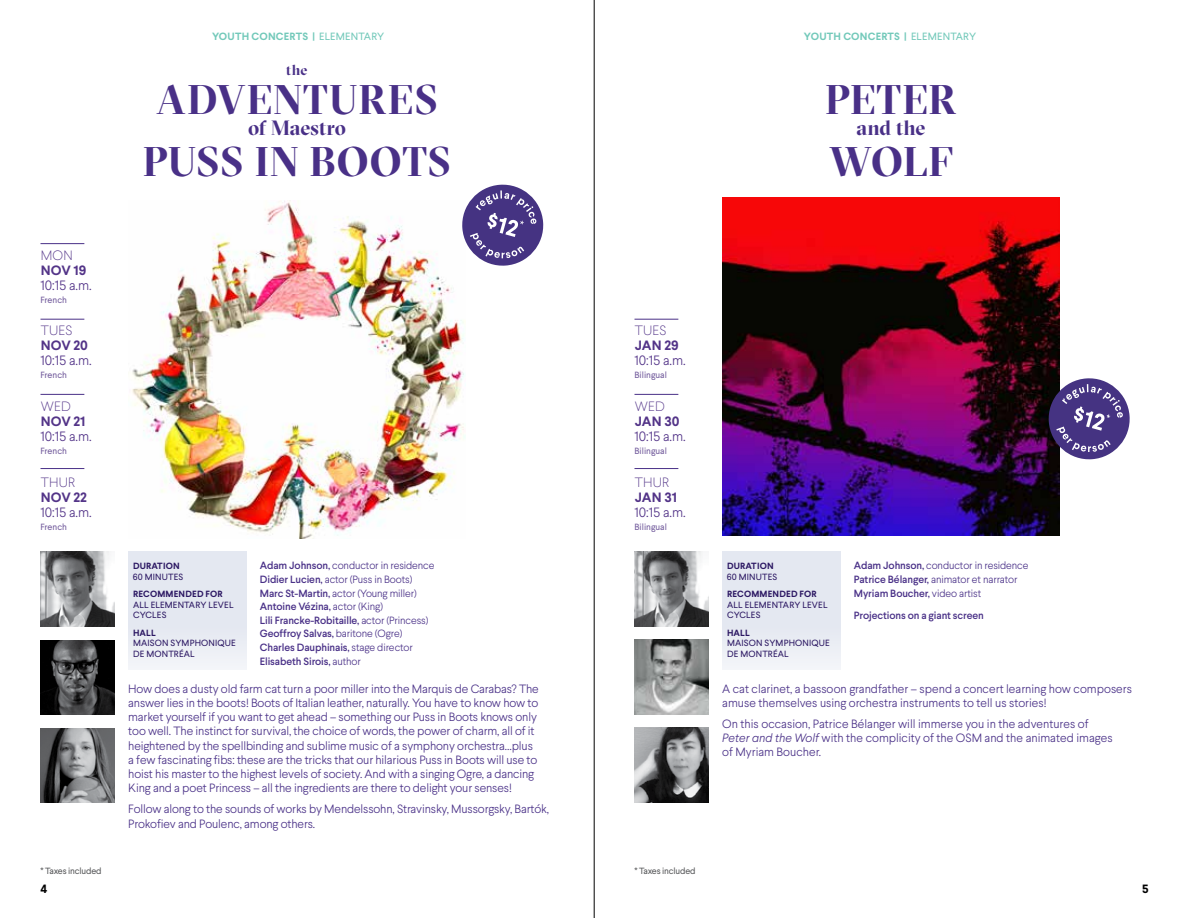
<style>
.page{position:relative;width:1188px;height:918px;background:#fff}
.page>*{position:absolute;margin:0;border:0;box-sizing:border-box;transform-origin:0 0}
.t1{font:700 41.25px "GT Sectra Display";letter-spacing:.035em;color:#493087}
.t2{font:700 20.7px "GT Sectra Display";letter-spacing:-.005em;color:#493087}
.t3{font:700 14.4px "GT Sectra Display";color:#493087}
.t4{font:300 13.5px "Larsseit";color:#533488}
.t5{font:700 13.5px "Larsseit";color:#533488}
.t6{font:100 13.5px "Larsseit";letter-spacing:.02em;color:#533488}
.t7{font:300 12px/14.2px "Larsseit";letter-spacing:-.01em;color:#493087}
.t8{font:700 12px "Larsseit";color:#000}
.t9{font:500 10.5px/13.6px "Larsseit";letter-spacing:-.01em;color:#493087}
.t10{font:300 10.5px/13.6px "Larsseit";letter-spacing:-.01em;color:#493087}
.t11{font:700 10.5px "Larsseit";letter-spacing:.02em;color:#73c9ba}
.t12{font:9px/10.5px "Larsseit";letter-spacing:.02em;color:#2c1863}
.t13{font:700 9px "Larsseit";letter-spacing:.02em;color:#2c1863}
.t14{font:9px "Larsseit";color:#725b9c}
.t15{font:9px "Larsseit";letter-spacing:-.02em;color:#58595b}
.s1{font-weight:400}
.s2{font-weight:300}
.s3{font-weight:500}
.s4{font-style:italic}
</style>
<div class="page">
<div style="left:128px;top:552px;width:118px;height:118px;background:#e4e8f1"></div>
<img style="left:132px;top:201px;width:334px;height:337px">
<hr style="left:40px;top:243px;width:44px;height:1px;background:#493087">
<hr style="left:40px;top:394px;width:44px;height:1px;background:#493087">
<hr style="left:40px;top:468px;width:44px;height:1px;background:#493087">
<hr style="left:40px;top:319px;width:44px;height:1px;background:#493087">
<img style="left:40px;top:728px;width:75px;height:74px">
<img style="left:40px;top:640px;width:75px;height:75px">
<img style="left:40px;top:552px;width:75px;height:74px">
<img style="left:722px;top:198px;width:338px;height:337px">
<hr style="left:634px;top:394px;width:44px;height:1px;background:#493087">
<hr style="left:634px;top:468px;width:44px;height:1px;background:#493087">
<hr style="left:634px;top:319px;width:44px;height:1px;background:#493087">
<img style="left:634px;top:640px;width:75px;height:74px">
<div style="left:722px;top:552px;width:118px;height:118px;background:#e4e8f1"></div>
<hr style="left:594px;top:0;width:1px;height:918px;background:#000">
<img style="left:634px;top:552px;width:75px;height:74px">
<svg style="left:461px;top:184px;width:83px;height:83px"></svg>
<svg style="left:1047px;top:377px;width:83px;height:84px"></svg>
<img style="left:634px;top:728px;width:75px;height:74px">
<p class="t11" style="left:212px;top:30px;width:174px">YOUTH CONCERTS | <span class="s1">ELEMENTARY</span></p>
<p class="t3" style="left:286px;top:61px;width:23px">the</p>
<h1 class="t1" style="left:157px;top:75px;width:282px">ADVENTURES</h1>
<h2 class="t2" style="left:248px;top:116px;width:99px">of Maestro</h2>
<h1 class="t1" style="left:143px;top:137px;width:309px">PUSS IN BOOTS</h1>
<p class="t6" style="left:41px;top:247px;width:34px">MON</p>
<p class="t5" style="left:41px;top:262px;width:47px">NOV 19</p>
<p class="t4" style="left:40px;top:277px;width:53px">10:15 a.m.</p>
<p class="t6" style="left:41px;top:322px;width:33px">TUES</p>
<p class="t5" style="left:41px;top:336px;width:49px">NOV 20</p>
<p class="t4" style="left:40px;top:352px;width:53px">10:15 a.m.</p>
<p class="t6" style="left:41px;top:398px;width:32px">WED</p>
<p class="t5" style="left:41px;top:412px;width:46px">NOV 21</p>
<p class="t4" style="left:40px;top:427px;width:53px">10:15 a.m.</p>
<p class="t6" style="left:41px;top:474px;width:36px">THUR</p>
<p class="t5" style="left:41px;top:488px;width:48px">NOV 22</p>
<p class="t4" style="left:40px;top:504px;width:53px">10:15 a.m.</p>
<p class="t14" style="left:40px;top:294px;width:28px">French</p>
<p class="t14" style="left:40px;top:369px;width:28px">French</p>
<p class="t14" style="left:40px;top:445px;width:28px">French</p>
<p class="t14" style="left:40px;top:521px;width:28px">French</p>
<p class="t15" style="left:40px;top:865px;width:63px">* Taxes included</p>
<p class="t13" style="left:133px;top:560px;width:48px">DURATION</p>
<p class="t12" style="left:133px;top:571px;width:52px">60 MINUTES</p>
<p class="t13" style="left:133px;top:588px;width:91px">RECOMMENDED FOR</p>
<p class="t12" style="left:133px;top:599px;width:102px">ALL ELEMENTARY LEVEL<br>CYCLES</p>
<p class="t13" style="left:133px;top:627px;width:24px">HALL</p>
<p class="t12" style="left:133px;top:638px;width:104px">MAISON SYMPHONIQUE<br>DE MONTRÉAL</p>
<p class="t9" style="left:260px;top:559px;width:176px">Adam Johnson, <span class="s2">conductor in residence </span>Didier Lucien, <span class="s2">actor (Puss in Boots)<br></span>Marc St-Martin, <span class="s2">actor (Young miller)<br></span>Antoine Vézina, <span class="s2">actor (King)<br></span>Lili Francke-Robitaille, <span class="s2">actor (Princess)<br></span>Geoffroy Salvas, <span class="s2">baritone (Ogre)<br></span>Charles Dauphinais, <span class="s2">stage director </span>Elisabeth Sirois, <span class="s2">author</span></p>
<p class="t7" style="left:128px;top:681px;width:412px">How does a dusty old farm cat turn a poor miller into the Marquis de Carabas? The answer lies in the boots! Boots of Italian leather, naturally. You have to know how to market yourself if you want to get ahead – something our Puss in Boots knows only too well. The instinct for survival, the choice of words, the power of charm, all of it heightened by the spellbinding and sublime music of a symphony orchestra…plus a few fascinating fibs: these are the tricks that our hilarious Puss in Boots will use to hoist his master to the highest levels of society. And with a singing Ogre, a dancing King and a poet Princess – all the ingredients are there to delight your senses!</p>
<p class="t7" style="left:128px;top:802px;width:422px">Follow along to the sounds of works by Mendelssohn, Stravinsky, Mussorgsky, Bartók,<br>Prokofiev and Poulenc, among others.</p>
<p class="t11" style="left:804px;top:30px;width:174px">YOUTH CONCERTS | <span class="s1">ELEMENTARY</span></p>
<h1 class="t1" style="left:826px;top:75px;width:132px">PETER</h1>
<h2 class="t2" style="left:857px;top:116px;width:70px">and the</h2>
<h1 class="t1" style="left:829px;top:137px;width:125px">WOLF</h1>
<p class="t6" style="left:635px;top:322px;width:33px">TUES</p>
<p class="t5" style="left:635px;top:336px;width:45px">JAN 29</p>
<p class="t4" style="left:634px;top:352px;width:53px">10:15 a.m.</p>
<p class="t6" style="left:635px;top:398px;width:32px">WED</p>
<p class="t5" style="left:635px;top:412px;width:46px">JAN 30</p>
<p class="t4" style="left:634px;top:427px;width:53px">10:15 a.m.</p>
<p class="t6" style="left:635px;top:474px;width:36px">THUR</p>
<p class="t5" style="left:635px;top:488px;width:44px">JAN 31</p>
<p class="t4" style="left:634px;top:504px;width:53px">10:15 a.m.</p>
<p class="t14" style="left:634px;top:369px;width:34px">Bilingual</p>
<p class="t14" style="left:634px;top:445px;width:34px">Bilingual</p>
<p class="t14" style="left:634px;top:521px;width:34px">Bilingual</p>
<p class="t13" style="left:727px;top:560px;width:48px">DURATION</p>
<p class="t12" style="left:727px;top:571px;width:52px">60 MINUTES</p>
<p class="t13" style="left:727px;top:588px;width:91px">RECOMMENDED FOR</p>
<p class="t12" style="left:727px;top:599px;width:102px">ALL ELEMENTARY LEVEL<br>CYCLES</p>
<p class="t13" style="left:727px;top:627px;width:24px">HALL</p>
<p class="t12" style="left:727px;top:638px;width:104px">MAISON SYMPHONIQUE<br>DE MONTRÉAL</p>
<p class="t10" style="left:854px;top:559px;width:176px"><span class="s3">Adam Johnson,</span> conductor in residence<br><span class="s3">Patrice Bélanger,</span> animator et narrator<br><span class="s3">Myriam Boucher,</span> video artist</p>
<p class="t9" style="left:854px;top:609px;width:132px">Projections on a giant screen</p>
<p class="t7" style="left:722px;top:681px;width:411px">A cat clarinet, a bassoon grandfather – spend a concert learning how composers amuse themselves using orchestra instruments to tell us stories!</p>
<p class="t7" style="left:722px;top:716px;width:392px">On this occasion, Patrice Bélanger will immerse you in the adventures of<br><span class="s4">Peter and the Wolf</span> with the complicity of the OSM and the animated images of Myriam Boucher.</p>
<p class="t15" style="left:634px;top:865px;width:63px">* Taxes included</p>
<p class="t8" style="left:40px;top:881px;width:8px">4</p>
<p class="t8" style="left:1142px;top:881px;width:8px">5</p>
</div>
